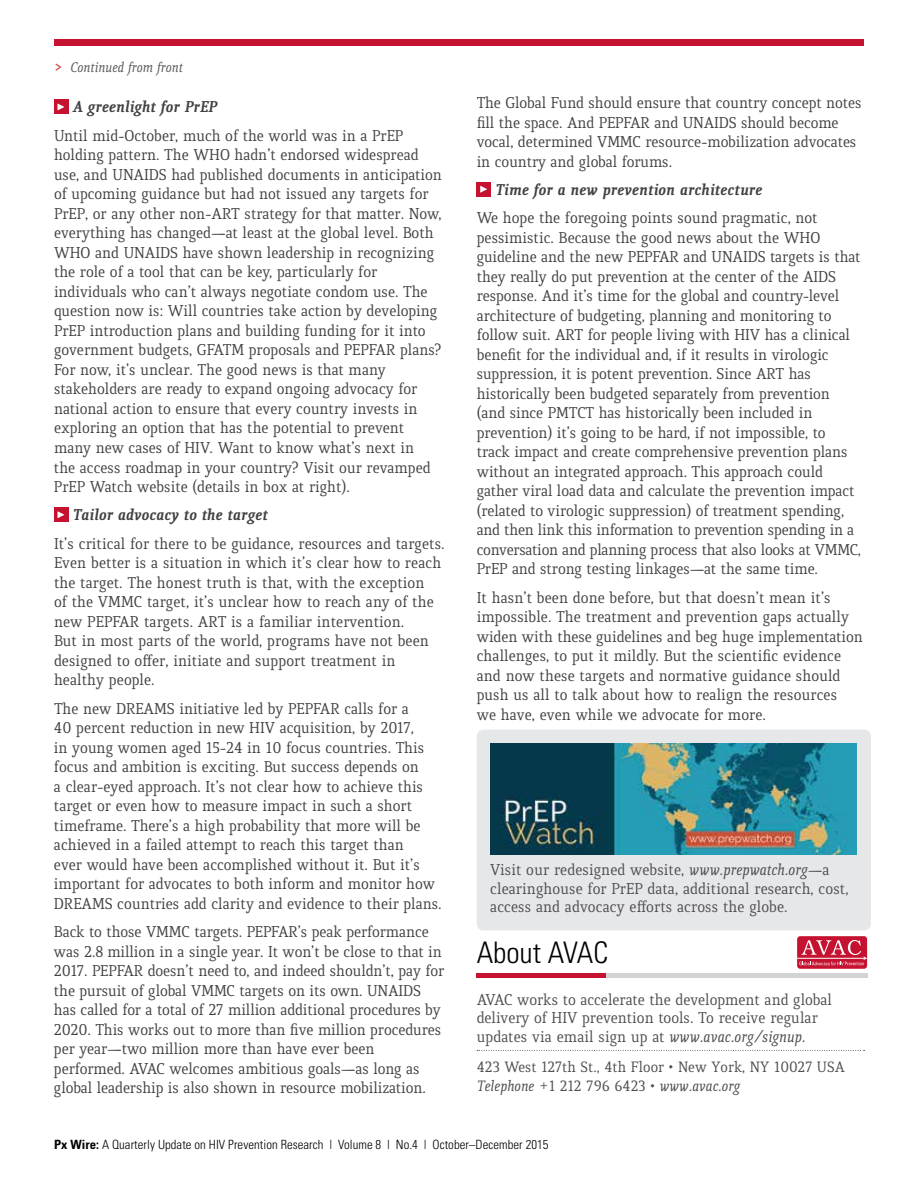
<style>
.page{position:relative;width:918px;height:1188px;background:#fff}
.page>*{position:absolute;margin:0;border:0;box-sizing:border-box;transform-origin:0 0}
.t1{font:300 condensed 29.7px "Univers";color:#000}
.t2{font:16.8px/19.5px "Quiroga Serif Pro";letter-spacing:-.005em;color:#414042}
.t3{font:16.8px/18.8px "Quiroga Serif Pro";color:#4d4d4f}
.t4{font:italic 700 16.8px "Quiroga Serif Pro";color:#414042}
.t5{font:16.2px/18.8px "Quiroga Serif Pro";color:#4d4d4f}
.t6{font:italic 15px "Quiroga Serif Pro";letter-spacing:-.005em;color:#58595b}
.t7{font:300 condensed 12.75px "Univers";letter-spacing:.005em;color:#000}
.s1{font-weight:700;font-style:normal;color:#cf4d4a}
.s2{font-style:italic}
.s3{font-weight:700}
</style>
<div class="page">
<div style="left:54px;top:100px;width:14px;height:14px;background:#c41230"></div>
<svg style="left:58px;top:103px;width:7px;height:7px"></svg>
<div style="left:54px;top:508px;width:14px;height:14px;background:#c41230"></div>
<svg style="left:58px;top:511px;width:7px;height:7px"></svg>
<div style="left:477px;top:182px;width:14px;height:14px;background:#c41230"></div>
<svg style="left:480px;top:186px;width:7px;height:7px"></svg>
<div style="left:477px;top:730px;width:394px;height:200px;background:#e6e7e8;border-radius:7px"></div>
<img style="left:490px;top:743px;width:367px;height:112px">
<svg style="left:477px;top:1050px;width:388px;height:1px"></svg>
<hr style="left:477px;top:973px;width:391px;height:4px;background:#d1d3d4">
<div style="left:477px;top:973px;width:129px;height:5px;background:#c41230"></div>
<div style="left:797px;top:936px;width:70px;height:33px;background:#c41230;border-radius:3px"></div>
<hr style="left:796px;top:958px;width:69px;height:1px;background:#fff">
<svg style="left:800px;top:940px;width:67px;height:26px"></svg>
<div style="left:54px;top:39px;width:810px;height:6px;background:#c41230"></div>
<p class="t6" style="left:54px;top:58px;width:131px"><span class="s1">&gt;</span> Continued from front</p>
<p class="t4" style="left:73px;top:97px;width:146px">A greenlight for PrEP</p>
<p class="t2" style="left:54px;top:126px;width:390px">Until mid-October, much of the world was in a PrEP holding pattern. The WHO hadn’t endorsed widespread use, and UNAIDS had published documents in anticipation of upcoming guidance but had not issued any targets for PrEP, or any other non-ART strategy for that matter. Now, everything has changed—at least at the global level. Both WHO and UNAIDS have shown leadership in recognizing the role of a tool that can be key, particularly for individuals who can’t always negotiate condom use. The question now is: Will countries take action by developing PrEP introduction plans and building funding for it into government budgets, GFATM proposals and PEPFAR plans?<br>For now, it’s unclear. The good news is that many stakeholders are ready to expand ongoing advocacy for national action to ensure that every country invests in exploring an option that has the potential to prevent many new cases of HIV. Want to know what’s next in<br>the access roadmap in your country? Visit our revamped PrEP Watch website (details in box at right).</p>
<p class="t4" style="left:73px;top:504px;width:197px">Tailor advocacy to the target</p>
<p class="t2" style="left:54px;top:534px;width:392px">It’s critical for there to be guidance, resources and targets.<br>Even better is a situation in which it’s clear how to reach the target. The honest truth is that, with the exception<br>of the VMMC target, it’s unclear how to reach any of the new PEPFAR targets. ART is a familiar intervention.<br>But in most parts of the world, programs have not been designed to offer, initiate and support treatment in healthy people.</p>
<p class="t2" style="left:54px;top:699px;width:389px">The new DREAMS initiative led by PEPFAR calls for a<br>40 percent reduction in new HIV acquisition, by 2017,<br>in young women aged 15-24 in 10 focus countries. This focus and ambition is exciting. But success depends on<br>a clear-eyed approach. It’s not clear how to achieve this target or even how to measure impact in such a short timeframe. There’s a high probability that more will be achieved in a failed attempt to reach this target than<br>ever would have been accomplished without it. But it’s important for advocates to both inform and monitor how DREAMS countries add clarity and evidence to their plans.</p>
<p class="t2" style="left:54px;top:922px;width:392px">Back to those VMMC targets. PEPFAR’s peak performance was 2.8 million in a single year. It won’t be close to that in 2017. PEPFAR doesn’t need to, and indeed shouldn’t, pay for the pursuit of global VMMC targets on its own. UNAIDS has called for a total of 27 million additional procedures by 2020. This works out to more than five million procedures per year—two million more than have ever been performed. AVAC welcomes ambitious goals—as long as global leadership is also shown in resource mobilization.</p>
<p class="t2" style="left:477px;top:93px;width:386px">The Global Fund should ensure that country concept notes fill the space. And PEPFAR and UNAIDS should become vocal, determined VMMC resource-mobilization advocates in country and global forums.</p>
<p class="t4" style="left:496px;top:179px;width:268px">Time for a new prevention architecture</p>
<p class="t2" style="left:477px;top:208px;width:386px">We hope the foregoing points sound pragmatic, not pessimistic. Because the good news about the WHO guideline and the new PEPFAR and UNAIDS targets is that they really do put prevention at the center of the AIDS response. And it’s time for the global and country-level architecture of budgeting, planning and monitoring to follow suit. ART for people living with HIV has a clinical benefit for the individual and, if it results in virologic suppression, it is potent prevention. Since ART has historically been budgeted separately from prevention (and since PMTCT has historically been included in prevention) it’s going to be hard, if not impossible, to track impact and create comprehensive prevention plans without an integrated approach. This approach could gather viral load data and calculate the prevention impact (related to virologic suppression) of treatment spending, and then link this information to prevention spending in a conversation and planning process that also looks at VMMC, PrEP and strong testing linkages—at the same time.</p>
<p class="t2" style="left:477px;top:588px;width:388px">It hasn’t been done before, but that doesn’t mean it’s impossible. The treatment and prevention gaps actually widen with these guidelines and beg huge implementation challenges, to put it mildly. But the scientific evidence and now these targets and normative guidance should push us all to talk about how to realign the resources<br>we have, even while we advocate for more.</p>
<p class="t3" style="left:490px;top:860px;width:360px">Visit our redesigned website, <span class="s2">www.prepwatch.org—</span>a clearinghouse for PrEP data, additional research, cost, access and advocacy efforts across the globe.</p>
<h1 class="t1" style="left:477px;top:934px;width:133px">About AVAC</h1>
<p class="t3" style="left:477px;top:991px;width:357px">AVAC works to accelerate the development and global delivery of HIV prevention tools. To receive regular updates via email sign up at <span class="s2">www.avac.org/signup.</span></p>
<p class="t5" style="left:477px;top:1058px;width:370px">423 West 127th St., 4th Floor • New York, NY 10027 USA<br><span class="s2">Telephone</span> +1 212 796 6423 • <span class="s2">www.avac.org</span></p>
<p class="t7" style="left:54px;top:1137px;width:496px"><span class="s3">Px Wire:</span> A Quarterly Update on HIV Prevention Research | Volume 8 | No.4 | October–December 2015</p>
</div>
